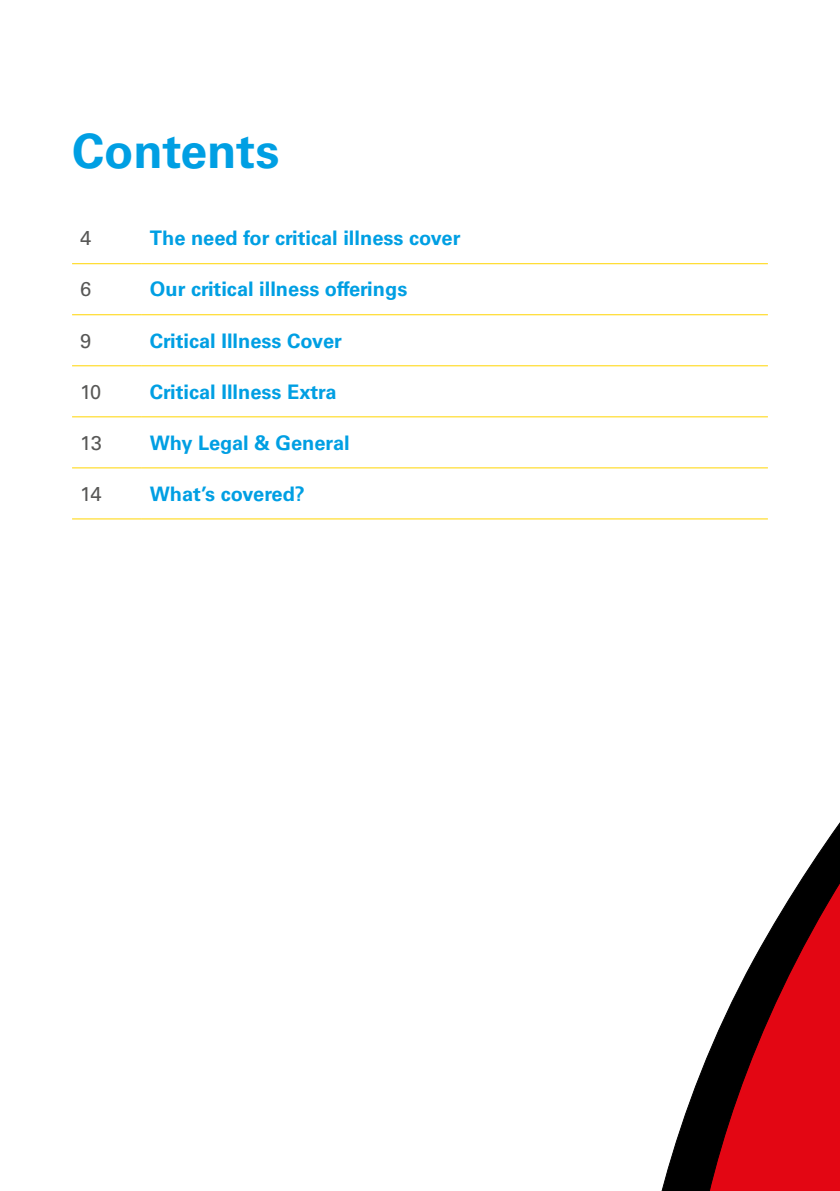
<style>
.page{position:relative;width:840px;height:1191px;background:#fff}
.page>*{position:absolute;margin:0;border:0;box-sizing:border-box;transform-origin:0 0}
.t1{font:700 48px "Univers LT Std";color:#009fe3}
.t2{font:700 20px "Univers LT Std";color:#009fe3}
.t3{font:20px "Univers LT Std";color:#575756}
</style>
<div class="page">
<hr style="left:72px;top:263px;width:70px;height:1px;background:#ffd500">
<hr style="left:142px;top:263px;width:625px;height:1px;background:#ffd500">
<hr style="left:72px;top:314px;width:70px;height:1px;background:#ffd500">
<hr style="left:142px;top:314px;width:625px;height:1px;background:#ffd500">
<hr style="left:72px;top:365px;width:70px;height:1px;background:#ffd500">
<hr style="left:142px;top:365px;width:625px;height:1px;background:#ffd500">
<hr style="left:72px;top:416px;width:70px;height:1px;background:#ffd500">
<hr style="left:142px;top:416px;width:625px;height:1px;background:#ffd500">
<hr style="left:72px;top:467px;width:70px;height:1px;background:#ffd500">
<hr style="left:142px;top:467px;width:625px;height:1px;background:#ffd500">
<hr style="left:72px;top:518px;width:70px;height:1px;background:#ffd500">
<hr style="left:142px;top:518px;width:625px;height:1px;background:#ffd500">
<svg style="left:622px;top:315px;width:217px;height:876px"></svg>
<h1 class="t1" style="left:72px;top:123px;width:209px">Contents</h1>
<p class="t3" style="left:80px;top:226px;width:13px">4</p>
<p class="t2" style="left:150px;top:227px;width:312px">The need for critical illness cover</p>
<p class="t3" style="left:80px;top:277px;width:13px">6</p>
<p class="t2" style="left:150px;top:278px;width:259px">Our critical illness offerings</p>
<p class="t3" style="left:80px;top:328px;width:13px">9</p>
<p class="t2" style="left:150px;top:329px;width:193px">Critical Illness Cover</p>
<p class="t3" style="left:80px;top:379px;width:23px">10</p>
<p class="t2" style="left:150px;top:380px;width:188px">Critical Illness Extra</p>
<p class="t3" style="left:80px;top:430px;width:23px">13</p>
<p class="t2" style="left:150px;top:431px;width:201px">Why Legal &amp; General</p>
<p class="t3" style="left:80px;top:482px;width:23px">14</p>
<p class="t2" style="left:150px;top:482px;width:156px">What’s covered?</p>
</div>
